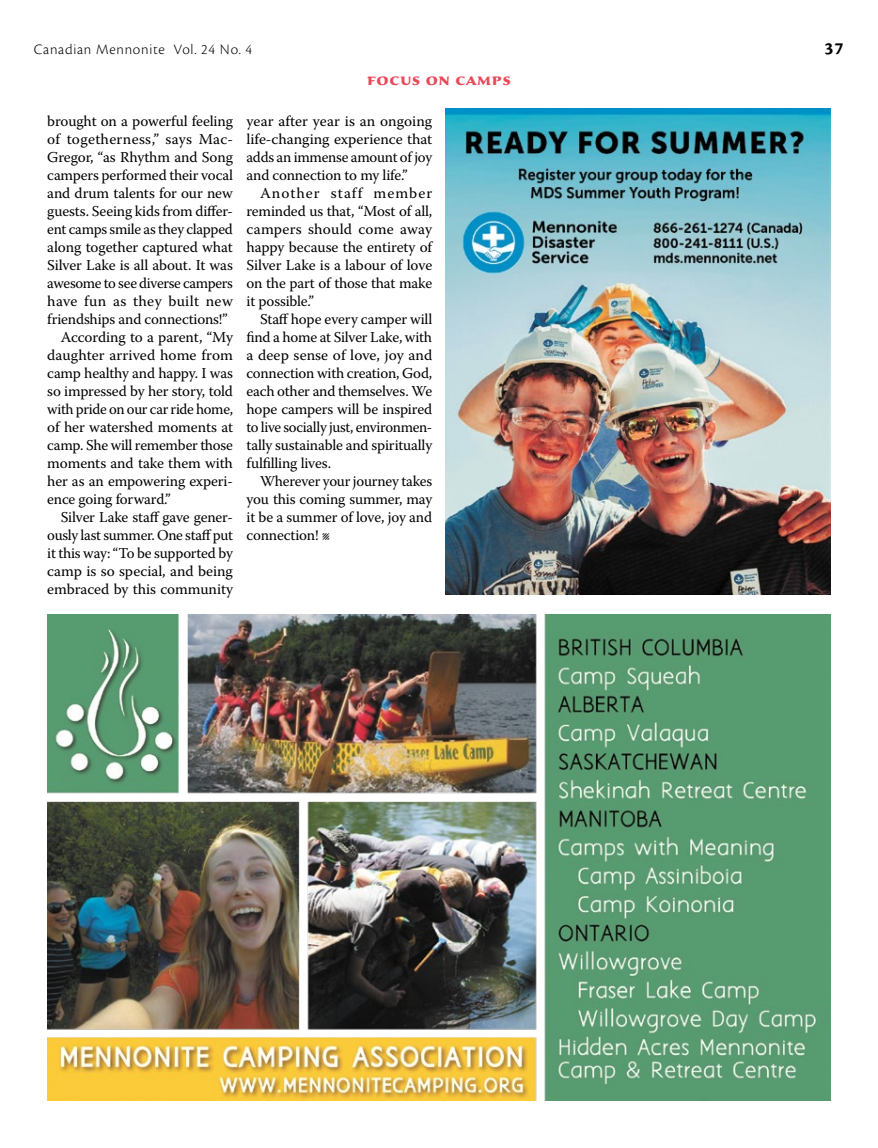
<style>
.page{position:relative;width:878px;height:1148px;background:#fff}
.page>*{position:absolute;margin:0;border:0;box-sizing:border-box;transform-origin:0 0}
.t1{font:700 18px "Sava Pro";letter-spacing:.035em;color:#ea4858}
.t2{font:700 18px "Cronos Pro";color:#000}
.t3{font:15px/18px "Warnock Pro";letter-spacing:-.01em;color:#000;text-align:justify}
.t4{font:15px "Warnock Pro";letter-spacing:.02em;color:#000}
.t5{font:300 15px "Cronos Pro";letter-spacing:.05em;color:#000}
</style>
<div class="page">
<img style="left:47px;top:614px;width:783px;height:486px">
<img style="left:446px;top:108px;width:384px;height:486px">
<p class="t5" style="left:34px;top:41px;width:220px">Canadian Mennonite Vol. 24 No. 4</p>
<p class="t2" style="left:824px;top:38px;width:20px">37</p>
<p class="t1" style="left:367px;top:67px;width:145px">focus on camps</p>
<p class="t3" style="left:47px;top:112px;width:187px">brought on a powerful feeling</p>
<p class="t4" style="left:47px;top:130px;width:187px">of togetherness,” says Mac-</p>
<p class="t3" style="left:47px;top:148px;width:187px">Gregor, “as Rhythm and Song</p>
<p class="t3" style="left:47px;top:166px;width:187px">campers performed their vocal</p>
<p class="t3" style="left:47px;top:184px;width:187px">and drum talents for our new</p>
<p class="t3" style="left:47px;top:202px;width:187px">guests. Seeing kids from differ-</p>
<p class="t3" style="left:47px;top:220px;width:187px">ent camps smile as they clapped</p>
<p class="t3" style="left:47px;top:238px;width:187px">along together captured what</p>
<p class="t3" style="left:47px;top:256px;width:187px">Silver Lake is all about. It was</p>
<p class="t3" style="left:47px;top:274px;width:187px">awesome to see diverse campers</p>
<p class="t4" style="left:47px;top:292px;width:187px">have fun as they built new</p>
<p class="t3" style="left:47px;top:310px;width:182px">friendships and connections!”</p>
<p class="t3" style="left:61px;top:328px;width:174px">According to a parent, “My</p>
<p class="t3" style="left:47px;top:346px;width:187px">daughter arrived home from</p>
<p class="t3" style="left:47px;top:364px;width:187px">camp healthy and happy. I was</p>
<p class="t3" style="left:47px;top:382px;width:187px">so impressed by her story, told</p>
<p class="t3" style="left:47px;top:400px;width:187px">with pride on our car ride home,</p>
<p class="t3" style="left:47px;top:418px;width:187px">of her watershed moments at</p>
<p class="t3" style="left:47px;top:436px;width:187px">camp. She will remember those</p>
<p class="t3" style="left:47px;top:454px;width:187px">moments and take them with</p>
<p class="t3" style="left:47px;top:472px;width:187px">her as an empowering experi-</p>
<p class="t3" style="left:47px;top:490px;width:125px">ence going forward.”</p>
<p class="t3" style="left:61px;top:508px;width:174px">Silver Lake staff gave gener-</p>
<p class="t3" style="left:47px;top:526px;width:187px">ously last summer. One staff put</p>
<p class="t3" style="left:47px;top:544px;width:187px">it this way: “To be supported by</p>
<p class="t3" style="left:47px;top:562px;width:187px">camp is so special, and being</p>
<p class="t3" style="left:47px;top:580px;width:187px">embraced by this community</p>
<p class="t3" style="left:246px;top:112px;width:187px">year after year is an ongoing life-changing experience that adds an immense amount of joy and connection to my life.”</p>
<p class="t3" style="left:246px;top:184px;width:187px;text-indent:14px">Another staff member reminded us that, “Most of all, campers should come away happy because the entirety of Silver Lake is a labour of love on the part of those that make it possible.”</p>
<p class="t3" style="left:246px;top:310px;width:187px;text-indent:14px">Staff hope every camper will find a home at Silver Lake, with a deep sense of love, joy and connection with creation, God, each other and themselves. We hope campers will be inspired to live socially just, environmen&shy;tally sustainable and spiritually fulfilling lives.</p>
<p class="t3" style="left:246px;top:472px;width:187px;text-indent:14px">Wherever your journey takes you this coming summer, may it be a summer of love, joy and connection! l</p>
</div>
